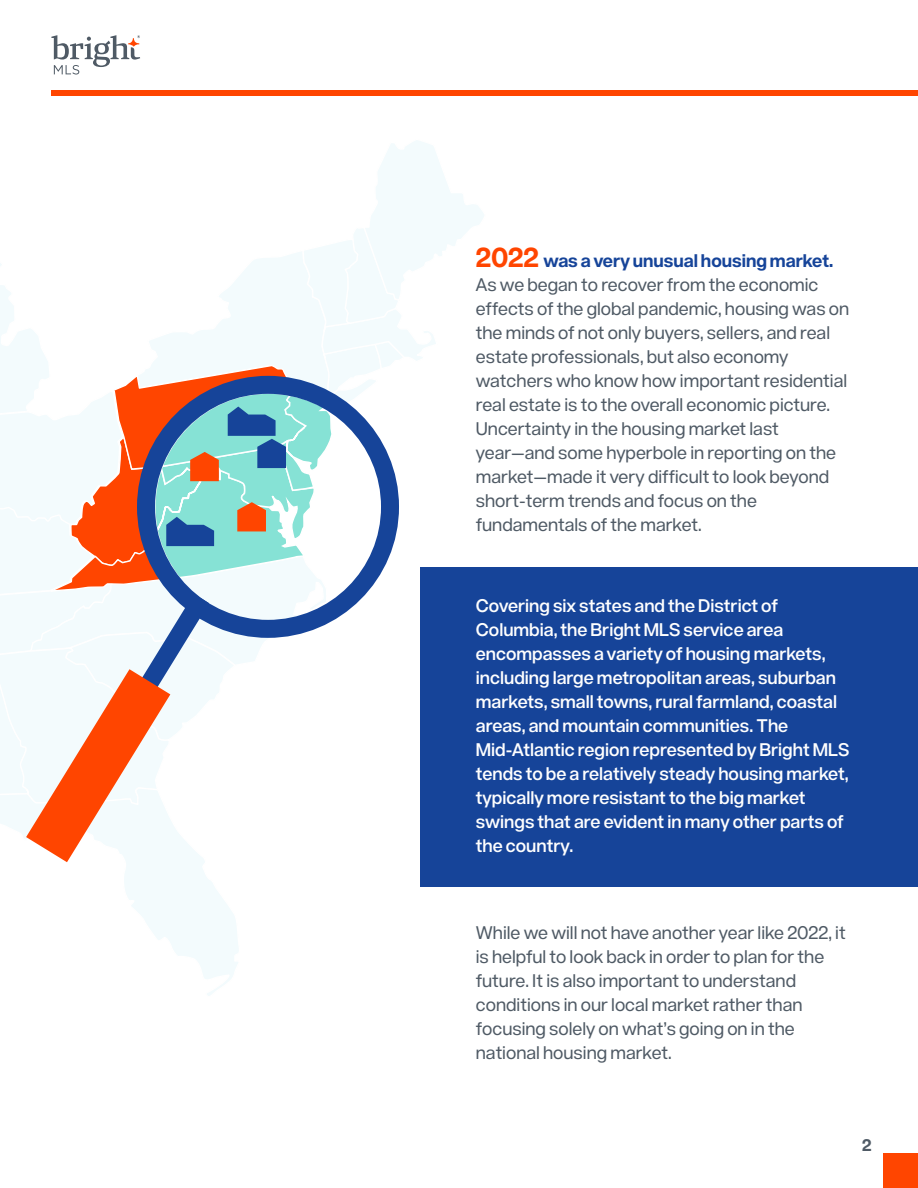
<style>
.page{position:relative;width:918px;height:1188px;background:#fff}
.page>*{position:absolute;margin:0;border:0;box-sizing:border-box;transform-origin:0 0}
.t1{font:18px/24px "Acronym";color:#4f5a65}
.t2{font:600 18px/24px "Acronym";color:#fefefe}
.t3{font:700 16.5px "Acronym";color:#4f5a65}
.s1{font-weight:700;font-size:27px;color:#ff4500}
.s2{font-weight:700;color:#164499}
</style>
<div class="page">
<svg style="left:51px;top:35px;width:89px;height:40px"></svg>
<div style="left:51px;top:90px;width:867px;height:6px;background:#ff4500"></div>
<div style="left:883px;top:1153px;width:35px;height:35px;background:#ff4500"></div>
<svg style="left:142px;top:890px;width:97px;height:106px"></svg>
<svg style="left:0;top:140px;width:487px;height:554px"></svg>
<svg style="left:0;top:616px;width:216px;height:300px"></svg>
<div style="left:420px;top:568px;width:498px;height:319px;background:#164499"></div>
<p class="t1" style="left:476px;top:248px;width:375px"><span class="s1">2022</span> <span class="s2">was a very unusual housing market.<br></span>As we began to recover from the economic effects of the global pandemic, housing was on the minds of not only buyers, sellers, and real estate professionals, but also economy watchers who know how important residential real estate is to the overall economic picture.<br>Uncertainty in the housing market last year—and some hyperbole in reporting on the market—made it very difficult to look beyond short-term trends and focus on the fundamentals of the market.</p>
<p class="t2" style="left:476px;top:592px;width:375px">Covering six states and the District of Columbia, the Bright MLS service area encompasses a variety of housing markets, including large metropolitan areas, suburban markets, small towns, rural farmland, coastal areas, and mountain communities. The Mid-Atlantic region represented by Bright MLS tends to be a relatively steady housing market, typically more resistant to the big market swings that are evident in many other parts of the country.</p>
<p class="t1" style="left:476px;top:920px;width:371px">While we will not have another year like 2022, it is helpful to look back in order to plan for the future. It is also important to understand conditions in our local market rather than focusing solely on what’s going on in the national housing market.</p>
<p class="t3" style="left:862px;top:1133px;width:11px">2</p>
</div>
